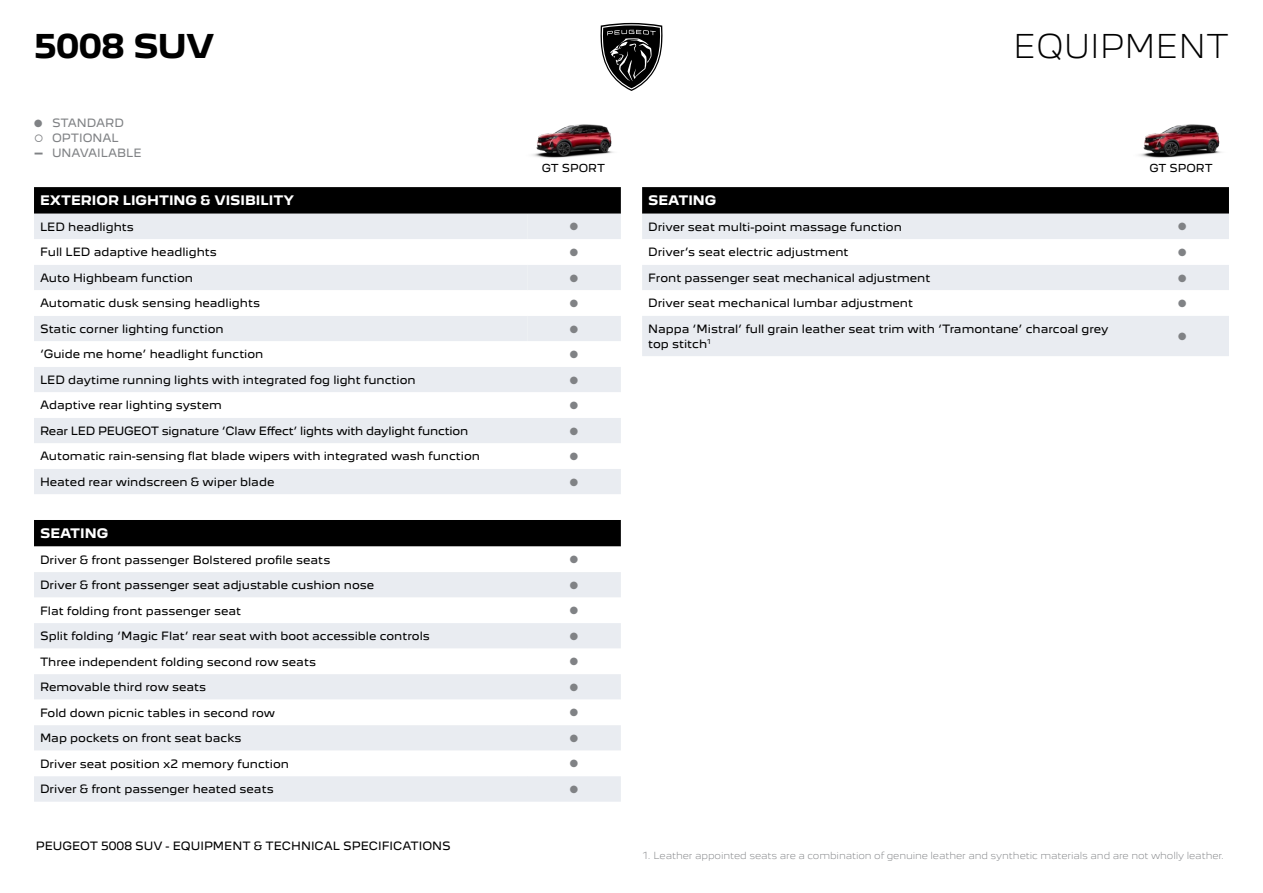
<style>
.page{position:relative;width:1263px;height:893px;background:#fff}
.page>*{position:absolute;margin:0;border:0;box-sizing:border-box;transform-origin:0 0}
.t1{font:300 30px "Peugeot New";color:#000}
.t2{font:700 30px "Peugeot New";color:#000}
.t3{font:700 12px "Peugeot New";color:#fff}
.t4{font:10.5px/15px "Peugeot New";color:#000}
.t5{font:10.5px "Peugeot New";letter-spacing:-.02em;color:#000}
.t6{font:10.5px "Peugeot New";color:#808285}
.t7{font:10.5px "Zapf Dingbats ITC";color:#808285}
.t8{font:10.05px "Peugeot New";color:#000}
.t9{font:300 9px "Peugeot New";letter-spacing:-.01em;color:#808285}
.s1{font-weight:700;font-size:12px}
</style>
<div class="page">
<img style="left:532px;top:124px;width:82px;height:34px">
<img style="left:1139px;top:124px;width:82px;height:34px">
<svg style="left:600px;top:23px;width:62px;height:68px"></svg>
<svg style="left:34px;top:187px;width:587px;height:27px;background:#050505"></svg>
<div style="left:34px;top:214px;width:587px;height:588px;background:#e9ecf1"></div>
<svg style="left:34px;top:239px;width:587px;height:537px"></svg>
<svg style="left:642px;top:187px;width:587px;height:27px;background:#050505"></svg>
<div style="left:642px;top:214px;width:587px;height:142px;background:#e9ecf1"></div>
<svg style="left:642px;top:239px;width:587px;height:77px"></svg>
<h1 class="t2" style="left:34px;top:26px;width:182px">5008 SUV</h1>
<p class="t6" style="left:34px;top:116px;width:92px">● STANDARD</p>
<p class="t6" style="left:34px;top:131px;width:86px">○ OPTIONAL</p>
<p class="t6" style="left:34px;top:146px;width:109px"><span class="s1">-</span> UNAVAILABLE</p>
<h1 class="t1" style="left:1013px;top:27px;width:217px">EQUIPMENT</h1>
<p class="t8" style="left:542px;top:161px;width:65px">GT SPORT</p>
<p class="t8" style="left:1149px;top:161px;width:65px">GT SPORT</p>
<p class="t3" style="left:40px;top:192px;width:256px">EXTERIOR LIGHTING &amp; VISIBILITY</p>
<p class="t4" style="left:40px;top:219px;width:95px">LED headlights</p>
<p class="t7" style="left:570px;top:222px;width:10px">●</p>
<p class="t4" style="left:40px;top:245px;width:178px">Full LED adaptive headlights</p>
<p class="t7" style="left:570px;top:247px;width:10px">●</p>
<p class="t4" style="left:40px;top:270px;width:155px">Auto Highbeam function</p>
<p class="t7" style="left:570px;top:273px;width:10px">●</p>
<p class="t4" style="left:40px;top:296px;width:222px">Automatic dusk sensing headlights</p>
<p class="t7" style="left:570px;top:298px;width:10px">●</p>
<p class="t4" style="left:40px;top:321px;width:185px">Static corner lighting function</p>
<p class="t7" style="left:570px;top:324px;width:10px">●</p>
<p class="t4" style="left:40px;top:347px;width:225px">‘Guide me home’ headlight function</p>
<p class="t7" style="left:570px;top:349px;width:10px">●</p>
<p class="t4" style="left:40px;top:372px;width:377px">LED daytime running lights with integrated fog light function</p>
<p class="t7" style="left:570px;top:375px;width:10px">●</p>
<p class="t4" style="left:40px;top:398px;width:183px">Adaptive rear lighting system</p>
<p class="t7" style="left:570px;top:401px;width:10px">●</p>
<p class="t5" style="left:40px;top:424px;width:430px">Rear LED PEUGEOT signature ‘Claw Effect’ lights with daylight function</p>
<p class="t7" style="left:570px;top:426px;width:10px">●</p>
<p class="t4" style="left:40px;top:449px;width:442px">Automatic rain-sensing flat blade wipers with integrated wash function</p>
<p class="t7" style="left:570px;top:452px;width:10px">●</p>
<p class="t4" style="left:40px;top:474px;width:236px">Heated rear windscreen &amp; wiper blade</p>
<p class="t7" style="left:570px;top:477px;width:10px">●</p>
<p class="t3" style="left:40px;top:525px;width:70px">SEATING</p>
<p class="t4" style="left:40px;top:552px;width:292px">Driver &amp; front passenger Bolstered profile seats</p>
<p class="t7" style="left:570px;top:555px;width:10px">●</p>
<p class="t4" style="left:40px;top:577px;width:336px">Driver &amp; front passenger seat adjustable cushion nose</p>
<p class="t7" style="left:570px;top:580px;width:10px">●</p>
<p class="t4" style="left:40px;top:603px;width:203px">Flat folding front passenger seat</p>
<p class="t7" style="left:570px;top:606px;width:10px">●</p>
<p class="t4" style="left:40px;top:628px;width:391px">Split folding ‘Magic Flat’ rear seat with boot accessible controls</p>
<p class="t7" style="left:570px;top:631px;width:10px">●</p>
<p class="t4" style="left:40px;top:654px;width:277px">Three independent folding second row seats</p>
<p class="t7" style="left:570px;top:657px;width:10px">●</p>
<p class="t4" style="left:40px;top:679px;width:168px">Removable third row seats</p>
<p class="t7" style="left:570px;top:682px;width:10px">●</p>
<p class="t4" style="left:40px;top:705px;width:237px">Fold down picnic tables in second row</p>
<p class="t7" style="left:570px;top:708px;width:10px">●</p>
<p class="t4" style="left:40px;top:730px;width:203px">Map pockets on front seat backs</p>
<p class="t7" style="left:570px;top:733px;width:10px">●</p>
<p class="t4" style="left:40px;top:756px;width:251px">Driver seat position x2 memory function</p>
<p class="t7" style="left:570px;top:759px;width:10px">●</p>
<p class="t4" style="left:40px;top:781px;width:235px">Driver &amp; front passenger heated seats</p>
<p class="t7" style="left:570px;top:784px;width:10px">●</p>
<p class="t4" style="left:36px;top:839px;width:416px">PEUGEOT 5008 SUV - EQUIPMENT &amp; TECHNICAL SPECIFICATIONS</p>
<p class="t3" style="left:648px;top:192px;width:70px">SEATING</p>
<p class="t4" style="left:648px;top:219px;width:255px">Driver seat multi-point massage function</p>
<p class="t7" style="left:1178px;top:222px;width:10px">●</p>
<p class="t4" style="left:648px;top:245px;width:202px">Driver’s seat electric adjustment</p>
<p class="t7" style="left:1178px;top:247px;width:10px">●</p>
<p class="t4" style="left:648px;top:270px;width:284px">Front passenger seat mechanical adjustment</p>
<p class="t7" style="left:1178px;top:273px;width:10px">●</p>
<p class="t4" style="left:648px;top:296px;width:266px">Driver seat mechanical lumbar adjustment</p>
<p class="t7" style="left:1178px;top:298px;width:10px">●</p>
<p class="t4" style="left:648px;top:321px;width:462px">Nappa ‘Mistral’ full grain leather seat trim with ‘Tramontane’ charcoal grey top stitch<sup>1</sup></p>
<p class="t7" style="left:1178px;top:331px;width:10px">●</p>
<p class="t9" style="left:643px;top:850px;width:583px">1. Leather appointed seats are a combination of genuine leather and synthetic materials and are not wholly leather.</p>
</div>
